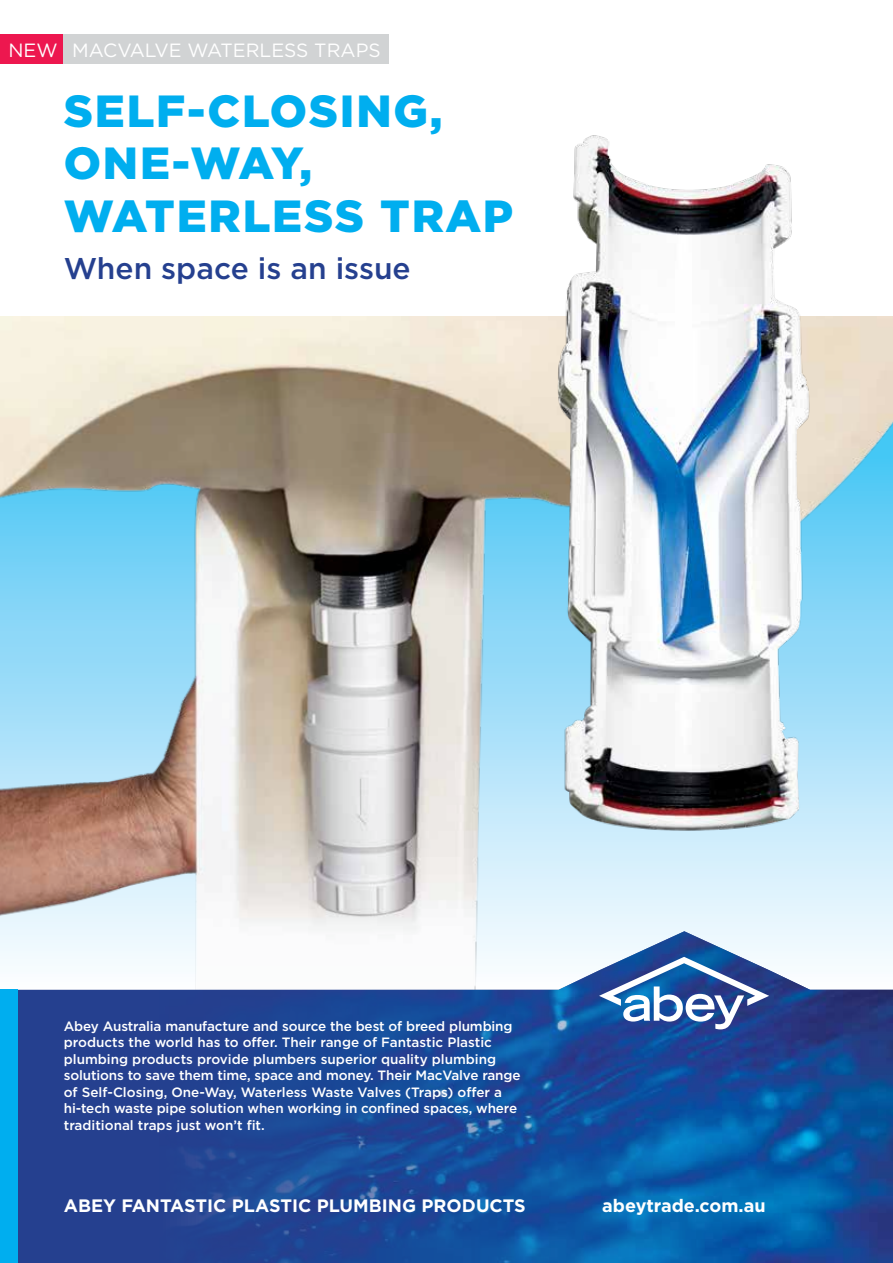
<style>
.page{position:relative;width:893px;height:1263px;background:#fff}
.page>*{position:absolute;margin:0;border:0;box-sizing:border-box;transform-origin:0 0}
.t1{font:900 45px/52.5px "Gotham";letter-spacing:.04em;color:#00aeef}
.t2{font:500 30px "Gotham";color:#25408f}
.t3{font:19.2px "Gotham";color:#fff}
.t4{font:700 18px "Gotham";color:#fff}
.t5{font:500 13.5px/16.5px "Gotham";letter-spacing:-.01em;color:#fff}
</style>
<div class="page">
<img style="left:0;top:316px;width:893px;height:615px">
<img style="left:0;top:931px;width:893px;height:332px">
<img style="left:554px;top:135px;width:259px;height:698px">
<div style="left:0;top:990px;width:17px;height:273px;background:#00aeef"></div>
<svg style="left:599px;top:957px;width:170px;height:72px"></svg>
<div style="left:0;top:34px;width:64px;height:30px;background:#ed174f"></div>
<div style="left:64px;top:34px;width:325px;height:30px;background:#d1d3d4"></div>
<h3 class="t3" style="left:9px;top:39px;width:374px">NEW MACVALVE WATERLESS TRAPS</h3>
<h1 class="t1" style="left:64px;top:83px;width:451px">SELF-CLOSING,<br>ONE-WAY,<br>WATERLESS TRAP</h1>
<h2 class="t2" style="left:64px;top:248px;width:348px">When space is an issue</h2>
<p class="t5" style="left:64px;top:1017px;width:458px">Abey Australia manufacture and source the best of breed plumbing products the world has to offer. Their range of Fantastic Plastic plumbing products provide plumbers superior quality plumbing solutions to save them time, space and money. Their MacValve range of Self-Closing, One-Way, Waterless Waste Valves (Traps) offer a hi-tech waste pipe solution when working in confined spaces, where traditional traps just won’t fit.</p>
<h3 class="t4" style="left:64px;top:1194px;width:463px">ABEY FANTASTIC PLASTIC PLUMBING PRODUCTS</h3>
<h3 class="t4" style="left:602px;top:1193px;width:165px">abeytrade.com.au</h3>
</div>
